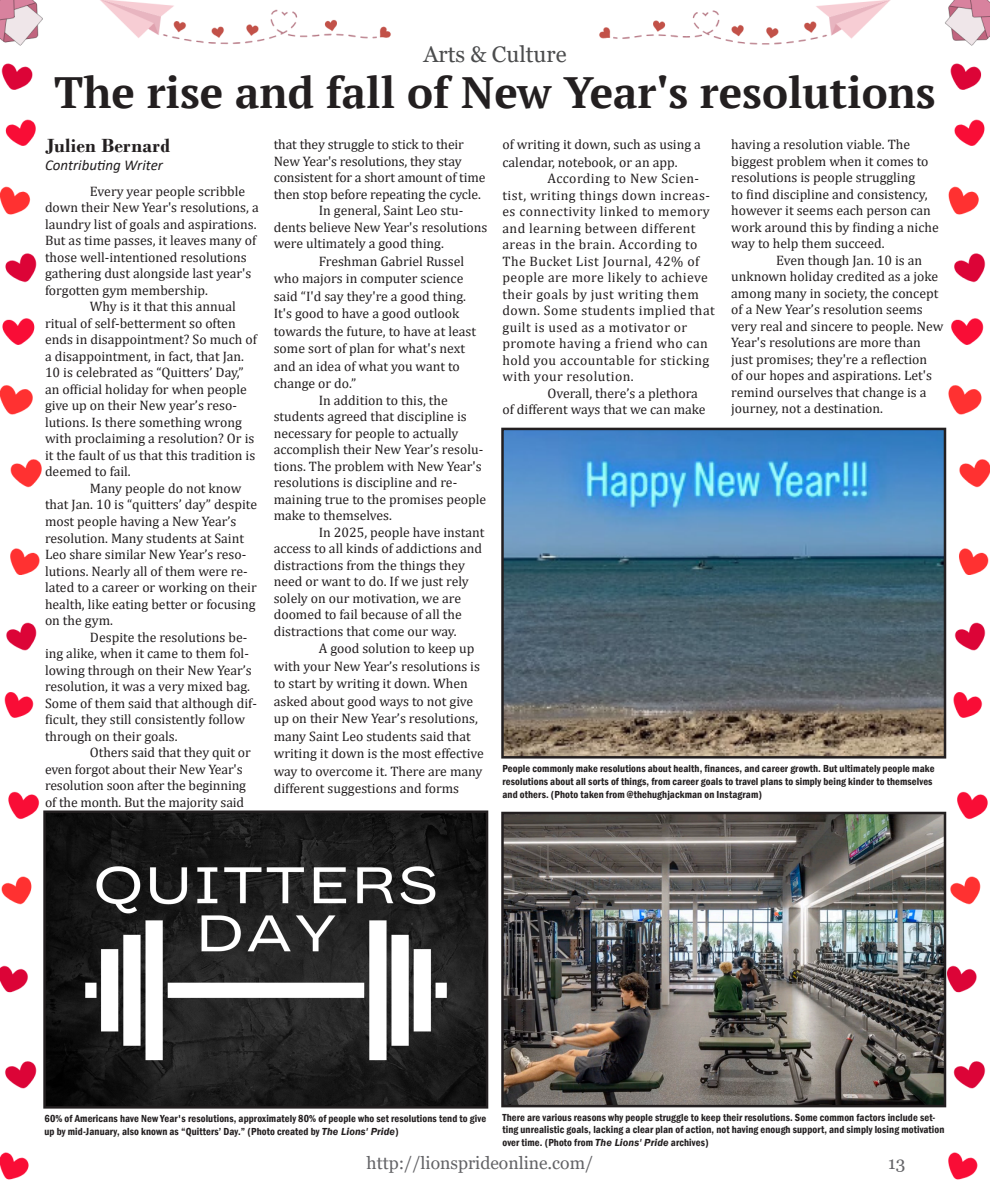
<style>
.page{position:relative;width:990px;height:1193px;background:#fff}
.page>*{position:absolute;margin:0;border:0;box-sizing:border-box;transform-origin:0 0}
.t1{font:700 43.75px "PT Serif";color:#231f20}
.t2{font:22.5px "Georgia";color:#4b4c4d}
.t3{font:700 20px "Bodoni";letter-spacing:.01em;color:#231f20}
.Prides_Subhead{font:17.5px "Georgia";color:#636366}
.t4{font:italic 15px "Calibri";color:#231f20}
.t5{font:13.75px/16.5px "Cambria";color:#231f20}
.t6{font:13.75px/16.5px "Cambria";letter-spacing:.03em;color:#231f20}
.t7{font:600 condensed 10.5px/12.6px "Franklin Gothic";letter-spacing:.01em;color:#231f20}
.s1{font-style:italic;font-stretch:normal}
</style>
<div class="page">
<img style="left:0;top:0;width:990px;height:1180px">
<img style="left:504px;top:431px;width:439px;height:324px">
<div style="left:501px;top:428px;width:445px;height:330px;border:2px solid #231f20"></div>
<img style="left:46px;top:813px;width:439px;height:292px">
<div style="left:43px;top:810px;width:445px;height:298px;border:2px solid #231f20"></div>
<img style="left:504px;top:814px;width:439px;height:290px">
<div style="left:501px;top:811px;width:445px;height:296px;border:2px solid #231f20"></div>
<p class="t2" style="left:423px;top:41px;width:145px">Arts &amp; Culture</p>
<p class="t1" style="left:54px;top:64px;width:883px">The rise and fall of New Year's resolutions</p>
<p class="t3" style="left:45px;top:133px;width:127px">Julien Bernard</p>
<p class="t4" style="left:45px;top:154px;width:120px">Contributing Writer</p>
<p class="t5" style="left:45px;top:183px;width:215px;text-indent:45px">Every year people scribble down their New Year's resolutions, a laundry list of goals and aspirations.<br>But as time passes, it leaves many of those well-intentioned resolutions gathering dust alongside last year's forgotten gym membership.</p>
<p class="t5" style="left:45px;top:298px;width:213px;text-indent:45px">Why is it that this annual ritual of self-betterment so often ends in disappointment? So much of a disappointment, in fact, that Jan.<br>10 is celebrated as “Quitters’ Day,” an official holiday for when people give up on their New year’s reso&shy;lutions. Is there something wrong with proclaiming a resolution? Or is it the fault of us that this tradition is deemed to fail.</p>
<p class="t5" style="left:45px;top:480px;width:214px;text-indent:45px">Many people do not know that Jan. 10 is “quitters’ day” despite most people having a New Year’s resolution. Many students at Saint<br>Leo share similar New Year’s reso&shy;lutions. Nearly all of them were re&shy;lated to a career or working on their health, like eating better or focusing on the gym.</p>
<p class="t5" style="left:45px;top:628px;width:213px;text-indent:45px">Despite the resolutions be&shy;ing alike, when it came to them fol&shy;lowing through on their New Year’s resolution, it was a very mixed bag.<br>Some of them said that although dif&shy;ficult, they still consistently follow through on their goals.</p>
<p class="t5" style="left:45px;top:744px;width:207px;text-indent:45px">Others said that they quit or even forgot about their New Year's resolution soon after the beginning of the month. But the majority said</p>
<p class="t5" style="left:274px;top:136px;width:213px">that they struggle to stick to their New Year's resolutions, they stay consistent for a short amount of time then stop before repeating the cycle.</p>
<p class="t5" style="left:274px;top:202px;width:215px;text-indent:45px">In general, Saint Leo stu&shy;dents believe New Year's resolutions were ultimately a good thing.</p>
<p class="t5" style="left:274px;top:252px;width:204px;line-height:17.5px;text-indent:45px">Freshman Gabriel Russel who majors in computer science said “I'd say they're a good thing.<br>It's good to have a good outlook towards the future, to have at least some sort of plan for what's next and an idea of what you want to change or do.”</p>
<p class="t5" style="left:274px;top:392px;width:214px;text-indent:45px">In addition to this, the students agreed that discipline is necessary for people to actually accomplish their New Year’s resolu&shy;tions. The problem with New Year's resolutions is discipline and re&shy;maining true to the promises people make to themselves.</p>
<p class="t5" style="left:274px;top:524px;width:212px;text-indent:45px">In 2025, people have instant access to all kinds of addictions and distractions from the things they need or want to do. If we just rely solely on our motivation, we are doomed to fail because of all the distractions that come our way.</p>
<p class="t5" style="left:274px;top:640px;width:212px;line-height:17.5px;text-indent:45px">A good solution to keep up with your New Year’s resolutions is to start by writing it down. When asked about good ways to not give up on their New Year’s resolutions, many Saint Leo students said that writing it down is the most effective way to overcome it. There are many different suggestions and forms</p>
<p class="t5" style="left:502px;top:136px;width:200px;line-height:17.5px">of writing it down, such as using a calendar, notebook, or an app.</p>
<p class="t6" style="left:502px;top:170px;width:214px;text-indent:45px">According to New Scien&shy;tist, writing things down increas&shy;es connectivity linked to memory and learning between different areas in the brain. According to<br>The Bucket List Journal, 42% of people are more likely to achieve their goals by just writing them down. Some students implied that guilt is used as a motivator or promote having a friend who can hold you accountable for sticking with your resolution.</p>
<p class="t5" style="left:502px;top:385px;width:205px;text-indent:45px">Overall, there’s a plethora of different ways that we can make</p>
<p class="t5" style="left:731px;top:136px;width:209px">having a resolution viable. The biggest problem when it comes to resolutions is people struggling<br>to find discipline and consistency, however it seems each person can work around this by finding a niche way to help them succeed.</p>
<p class="t5" style="left:731px;top:252px;width:214px;text-indent:45px">Even though Jan. 10 is an unknown holiday credited as a joke among many in society, the concept of a New Year’s resolution seems very real and sincere to people. New<br>Year's resolutions are more than just promises; they're a reflection<br>of our hopes and aspirations. Let's remind ourselves that change is a journey, not a destination.</p>
<p class="t7" style="left:502px;top:762px;width:434px">People commonly make resolutions about health, finances, and career growth. But ultimately people make resolutions about all sorts of things, from career goals to travel plans to simply being kinder to themselves and others. (Photo taken from @thehughjackman on Instagram)</p>
<p class="t7" style="left:45px;top:1112px;width:443px">60% of Americans have New Year's resolutions, approximately 80% of people who set resolutions tend to give up by mid-January, also known as “Quitters’ Day.” (Photo created by <span class="s1">The Lions' Pride</span>)</p>
<p class="t7" style="left:502px;top:1110px;width:443px">There are various reasons why people struggle to keep their resolutions. Some common factors include set&shy;ting unrealistic goals, lacking a clear plan of action, not having enough support, and simply losing motivation over time. (Photo from <span class="s1">The Lions' Pride</span> archives)</p>
<p class="Prides_Subhead" style="left:366px;top:1152px;width:228px">http://lionsprideonline.com/</p>
<p class="Prides_Subhead" style="left:888px;top:1152px;width:19px">13</p>
</div>
